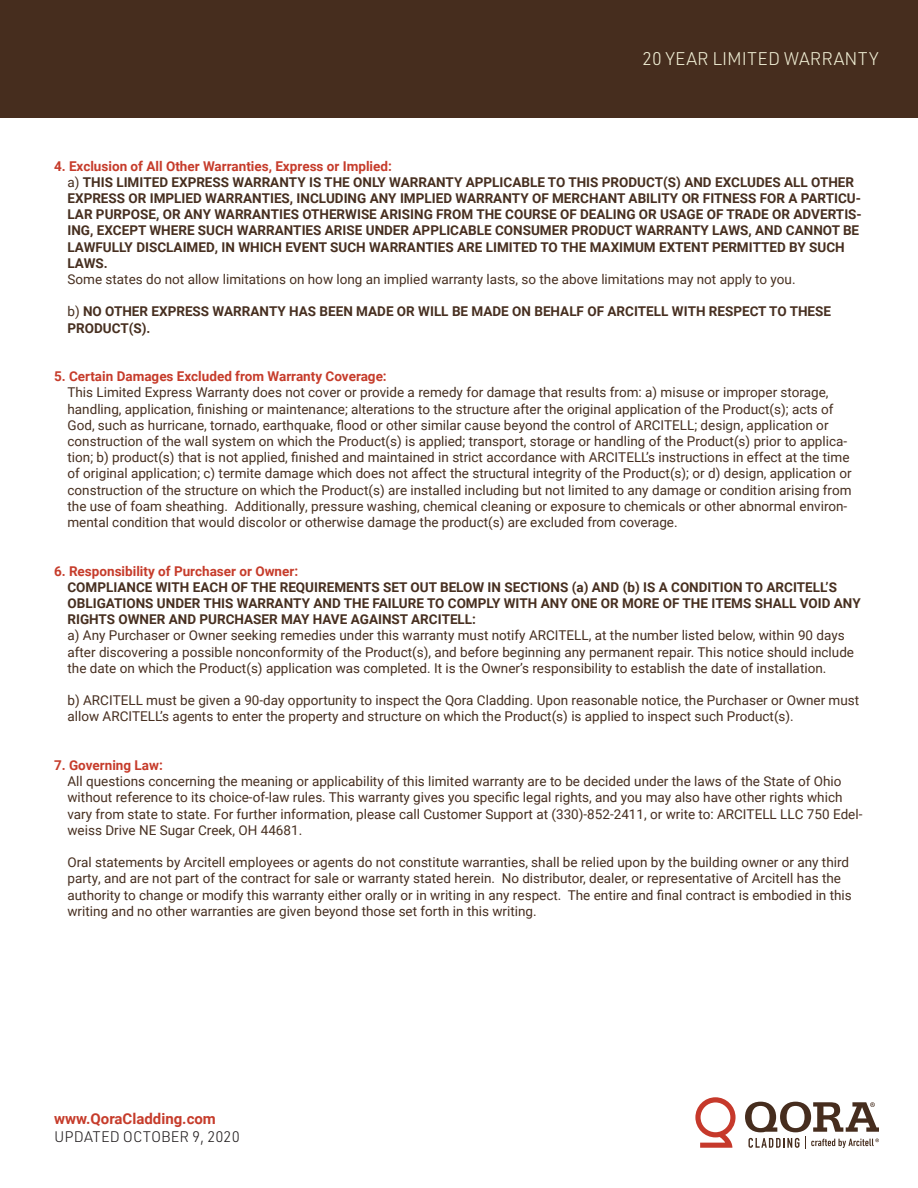
<style>
.page{position:relative;width:918px;height:1188px;background:#fff}
.page>*{position:absolute;margin:0;border:0;box-sizing:border-box;transform-origin:0 0}
.t1{font:300 18px "URWDIN";color:#efedd3}
.t2{font:700 15px "Roboto";color:#c63c2b}
.t3{font:300 15px "URWDIN";color:#231f20}
.t4{font:13.5px/16.2px "Roboto";color:#472f20}
.t5{font:700 13.5px/16.2px "Roboto";color:#472f20}
.t6{font:700 13.5px "Roboto";color:#c63c2b}
.s1{font-weight:400}
.s2{font-weight:700}
</style>
<div class="page">
<div style="left:0;top:0;width:918px;height:118px;background:#462d1e"></div>
<svg style="left:695px;top:1097px;width:41px;height:51px"></svg>
<svg style="left:745px;top:1102px;width:134px;height:47px"></svg>
<p class="t1" style="left:643px;top:47px;width:238px">20 YEAR LIMITED WARRANTY</p>
<p class="t6" style="left:54px;top:156px;width:339px">4. Exclusion of All Other Warranties, Express or Implied:</p>
<p class="t5" style="left:68px;top:173px;width:796px"><span class="s1">a)</span> THIS LIMITED EXPRESS WARRANTY IS THE ONLY WARRANTY APPLICABLE TO THIS PRODUCT(S) AND EXCLUDES ALL OTHER EXPRESS OR IMPLIED WARRANTIES, INCLUDING ANY IMPLIED WARRANTY OF MERCHANT ABILITY OR FITNESS FOR A PARTICU-LAR PURPOSE, OR ANY WARRANTIES OTHERWISE ARISING FROM THE COURSE OF DEALING OR USAGE OF TRADE OR ADVERTIS-ING, EXCEPT WHERE SUCH WARRANTIES ARISE UNDER APPLICABLE CONSUMER PRODUCT WARRANTY LAWS, AND CANNOT BE LAWFULLY DISCLAIMED, IN WHICH EVENT SUCH WARRANTIES ARE LIMITED TO THE MAXIMUM EXTENT PERMITTED BY SUCH LAWS.<br><span class="s1">Some states do not allow limitations on how long an implied warranty lasts, so the above limitations may not apply to you.</span></p>
<p class="t5" style="left:68px;top:303px;width:765px"><span class="s1">b)</span> NO OTHER EXPRESS WARRANTY HAS BEEN MADE OR WILL BE MADE ON BEHALF OF ARCITELL WITH RESPECT TO THESE<br>PRODUCT(S).</p>
<p class="t6" style="left:54px;top:367px;width:334px">5. Certain Damages Excluded from Warranty Coverage:</p>
<p class="t4" style="left:68px;top:384px;width:786px">This Limited Express Warranty does not cover or provide a remedy for damage that results from: a) misuse or improper storage, handling, application, finishing or maintenance; alterations to the structure after the original application of the Product(s); acts of God, such as hurricane, tornado, earthquake, flood or other similar cause beyond the control of ARCITELL; design, application or construction of the wall system on which the Product(s) is applied; transport, storage or handling of the Product(s) prior to applica&shy;tion; b) product(s) that is not applied, finished and maintained in strict accordance with ARCITELL’s instructions in effect at the time of original application; c) termite damage which does not affect the structural integrity of the Product(s); or d) design, application or construction of the structure on which the Product(s) are installed including but not limited to any damage or condition arising from the use of foam sheathing. Additionally, pressure washing, chemical cleaning or exposure to chemicals or other abnormal environ&shy;mental condition that would discolor or otherwise damage the product(s) are excluded from coverage.</p>
<p class="t6" style="left:54px;top:561px;width:246px">6. Responsibility of Purchaser or Owner:</p>
<p class="t4" style="left:68px;top:578px;width:795px"><span class="s2">COMPLIANCE WITH EACH OF THE REQUIREMENTS SET OUT BELOW IN SECTIONS (a) AND (b) IS A CONDITION TO ARCITELL’S OBLIGATIONS UNDER THIS WARRANTY AND THE FAILURE TO COMPLY WITH ANY ONE OR MORE OF THE ITEMS SHALL VOID ANY RIGHTS OWNER AND PURCHASER MAY HAVE AGAINST ARCITELL:<br></span>a) Any Purchaser or Owner seeking remedies under this warranty must notify ARCITELL, at the number listed below, within 90 days after discovering a possible nonconformity of the Product(s), and before beginning any permanent repair. This notice should include the date on which the Product(s) application was completed. It is the Owner’s responsibility to establish the date of installation.</p>
<p class="t4" style="left:68px;top:692px;width:793px">b) ARCITELL must be given a 90-day opportunity to inspect the Qora Cladding. Upon reasonable notice, the Purchaser or Owner must allow ARCITELL’s agents to enter the property and structure on which the Product(s) is applied to inspect such Product(s).</p>
<p class="t6" style="left:54px;top:756px;width:110px">7. Governing Law:</p>
<p class="t4" style="left:68px;top:773px;width:796px">All questions concerning the meaning or applicability of this limited warranty are to be decided under the laws of the State of Ohio without reference to its choice-of-law rules. This warranty gives you specific legal rights, and you may also have other rights which vary from state to state. For further information, please call Customer Support at (330)-852-2411, or write to: ARCITELL LLC 750 Edel&shy;weiss Drive NE Sugar Creek, OH 44681.</p>
<p class="t4" style="left:68px;top:854px;width:786px">Oral statements by Arcitell employees or agents do not constitute warranties, shall be relied upon by the building owner or any third party, and are not part of the contract for sale or warranty stated herein. No distributor, dealer, or representative of Arcitell has the authority to change or modify this warranty either orally or in writing in any respect. The entire and final contract is embodied in this writing and no other warranties are given beyond those set forth in this writing.</p>
<p class="t2" style="left:54px;top:1108px;width:163px">www.QoraCladding.com</p>
<p class="t3" style="left:54px;top:1127px;width:187px">UPDATED OCTOBER 9, 2020</p>
</div>
